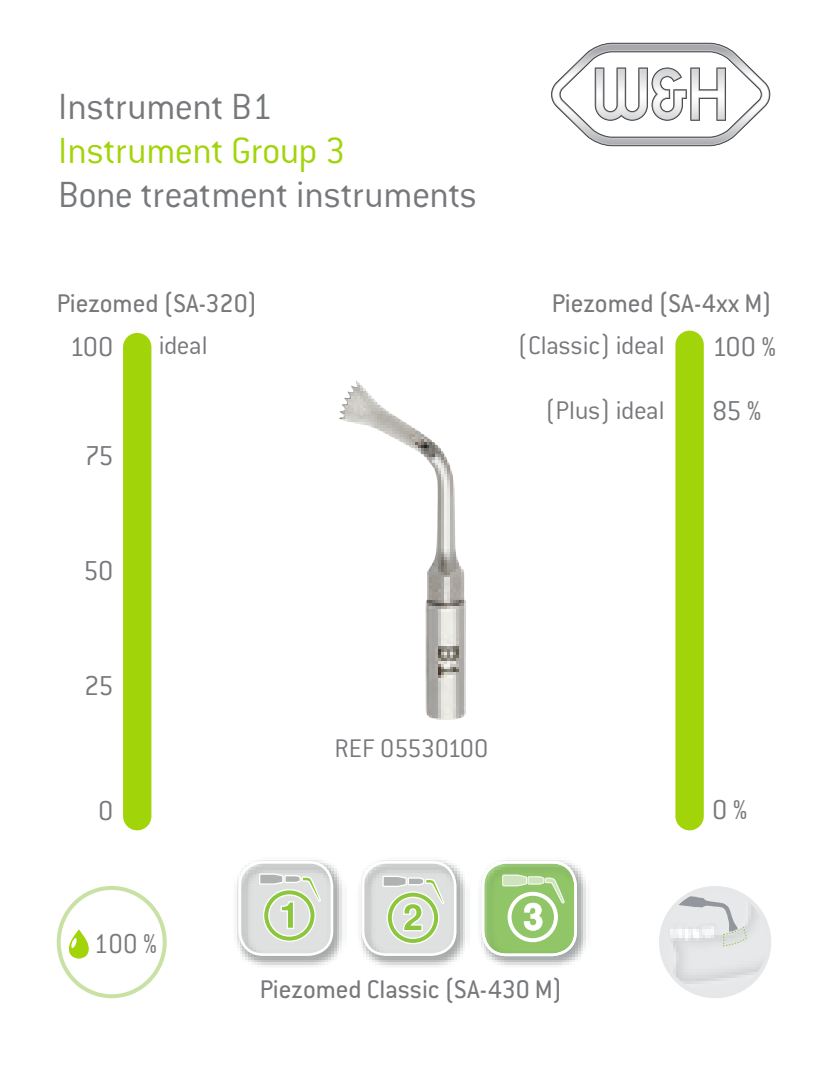
<style>
.page{position:relative;width:828px;height:1089px;background:#fff}
.page>*{position:absolute;margin:0;border:0;box-sizing:border-box;transform-origin:0 0}
.t1{font:300 40px "Conduit ITC Pro";letter-spacing:-.015em;color:#76787b}
.t2{font:300 40px "Conduit ITC Pro";letter-spacing:-.015em;color:#a2d40a}
.t3{font:300 30px "Conduit ITC Pro";letter-spacing:-.03em;color:#76787b}
.t4{font:300 30px "Conduit ITC Pro";letter-spacing:-.03em;color:#76787b;scale:.95 1}
.t5{font:28px "Conduit ITC Pro";color:#76787b}
.t6{font:300 28px "Conduit ITC Pro";letter-spacing:-.015em;color:#76787b}
</style>
<div class="page">
<img style="left:339px;top:380px;width:127px;height:340px">
<img style="left:662px;top:896px;width:105px;height:98px">
<svg style="left:662px;top:889px;width:85px;height:57px"></svg>
<div style="left:659px;top:886px;width:112px;height:112px;border:4px solid #e6e7e9;border-radius:50%"></div>
<div style="left:123px;top:333px;width:28px;height:497px;background:#a2d40a;border-radius:14px"></div>
<div style="left:675px;top:331px;width:29px;height:499px;background:#a2d40a;border-radius:14px"></div>
<img style="left:237px;top:860px;width:105px;height:107px">
<svg style="left:238px;top:861px;width:95px;height:94px"></svg>
<img style="left:366px;top:860px;width:99px;height:107px">
<svg style="left:361px;top:861px;width:95px;height:94px"></svg>
<img style="left:481px;top:860px;width:105px;height:107px">
<svg style="left:482px;top:861px;width:95px;height:95px"></svg>
<svg style="left:551px;top:43px;width:219px;height:103px"></svg>
<div style="left:57px;top:886px;width:110px;height:112px;border:4px solid #c9e1a4;border-radius:50%"></div>
<svg style="left:68px;top:929px;width:21px;height:29px"></svg>
<h1 class="t1" style="left:58px;top:85px;width:216px">Instrument B1</h1>
<h1 class="t2" style="left:58px;top:129px;width:289px">Instrument Group 3</h1>
<h1 class="t1" style="left:58px;top:173px;width:420px">Bone treatment instruments</h1>
<p class="t5" style="left:57px;top:288px;width:202px">Piezomed (SA-320)</p>
<p class="t3" style="left:69px;top:330px;width:45px">100</p>
<p class="t3" style="left:85px;top:439px;width:30px">75</p>
<p class="t3" style="left:83px;top:554px;width:32px">50</p>
<p class="t6" style="left:159px;top:330px;width:50px">ideal</p>
<p class="t5" style="left:552px;top:288px;width:222px">Piezomed (SA-4xx M)</p>
<p class="t6" style="left:517px;top:330px;width:149px">(Classic) ideal</p>
<p class="t3" style="left:712px;top:330px;width:65px">100 %</p>
<p class="t6" style="left:545px;top:395px;width:121px">(Plus) ideal</p>
<p class="t3" style="left:712px;top:395px;width:51px">85 %</p>
<p class="t3" style="left:84px;top:669px;width:31px">25</p>
<p class="t6" style="left:334px;top:733px;width:155px">REF 05530100</p>
<p class="t3" style="left:98px;top:794px;width:17px">0</p>
<p class="t3" style="left:712px;top:793px;width:37px">0 %</p>
<p class="t4" style="left:94px;top:927px;width:68px">100 %</p>
<p class="t5" style="left:260px;top:973px;width:304px">Piezomed Classic (SA-430 M)</p>
</div>
